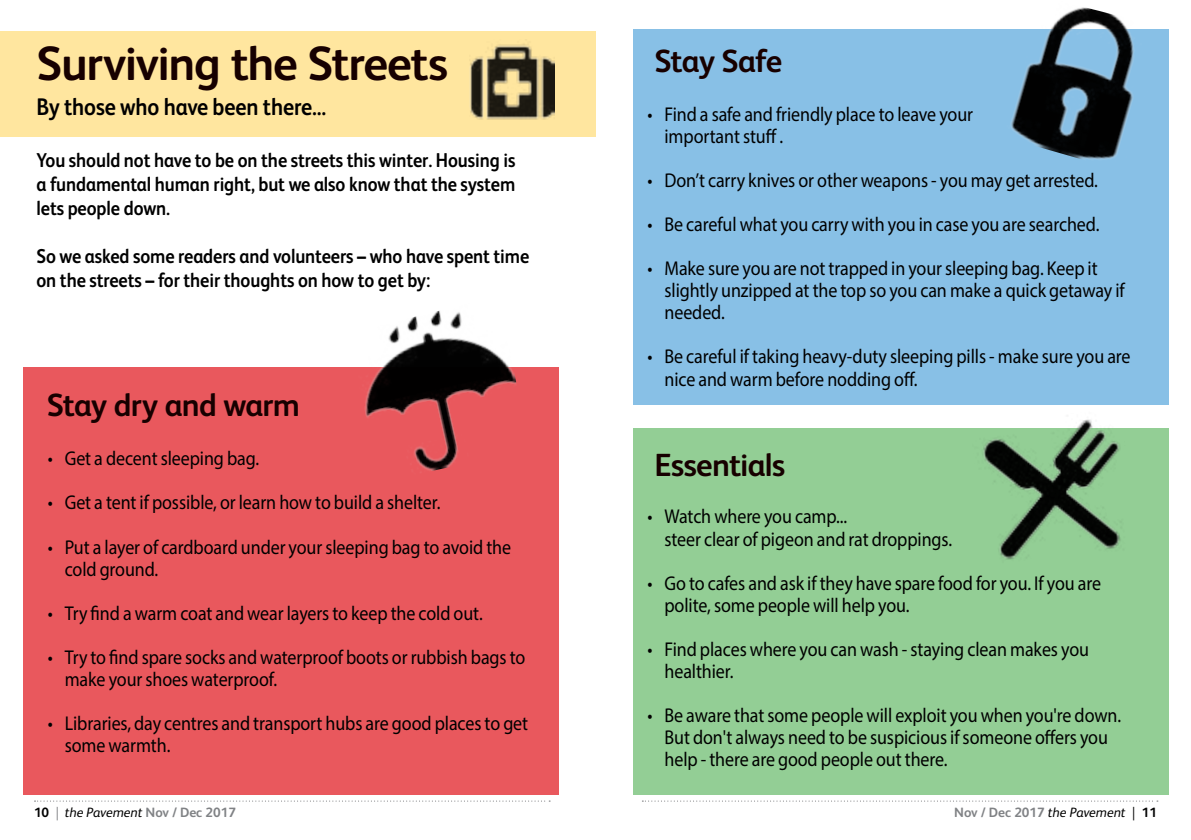
<style>
.page{position:relative;width:1191px;height:840px;background:#fff}
.page>*{position:absolute;margin:0;border:0;box-sizing:border-box;transform-origin:0 0}
.t1{font:700 48px "FS Albert";letter-spacing:-.03em;color:#170000}
.t2{font:700 32px "FS Albert";letter-spacing:-.025em;color:#170000}
.t3{font:700 24px "FS Albert";letter-spacing:-.005em;color:#000;scale:.9 1}
.t4{font:20px/22px "Myriad Pro";letter-spacing:-.005em;color:#000;scale:.9 1}
.t5{font:700 20px/24px "FS Albert";letter-spacing:-.005em;color:#000;text-align:justify;scale:.9 1}
.t6{font:italic 13.6px "FS Albert";color:#000}
.t7{font:700 13.6px "FS Albert";color:#808285}
.s1{font-weight:700;font-style:normal}
.s2{font-family:"Myriad Pro";font-style:normal;color:#808285}
.s3{font-weight:700;font-style:normal;color:#808285}
.s4{font-weight:400;font-style:italic;color:#000}
.s5{font-family:"Myriad Pro";font-weight:400;color:#000}
.s6{color:#000}
</style>
<div class="page">
<div style="left:0;top:31px;width:595px;height:105px;background:#ffe69f"></div>
<div style="left:24px;top:366px;width:535px;height:428px;background:#e9585d"></div>
<div style="left:633px;top:29px;width:535px;height:375px;background:#88c0e6"></div>
<div style="left:633px;top:428px;width:535px;height:366px;background:#93ce95"></div>
<svg style="left:35px;top:800px;width:515px;height:1px"></svg>
<svg style="left:642px;top:800px;width:516px;height:1px"></svg>
<img style="left:347px;top:310px;width:182px;height:161px">
<img style="left:1011px;top:7px;width:158px;height:166px">
<img style="left:470px;top:44px;width:84px;height:76px">
<img style="left:982px;top:419px;width:139px;height:141px">
<p class="t1" style="left:36px;top:35px;width:413px">Surviving the Streets</p>
<p class="t3" style="left:36px;top:92px;width:323px">By those who have been there...</p>
<p class="t5" style="left:36px;top:148px;width:533px">You should not have to be on the streets this winter. Housing is a fundamental human right, but we also know that the system lets people down.</p>
<p class="t5" style="left:36px;top:244px;width:549px">So we asked some readers and volunteers – who have spent time on the streets – for their thoughts on how to get by:</p>
<p class="t2" style="left:47px;top:386px;width:255px">Stay dry and warm</p>
<p class="t4" style="left:48px;top:447px;width:236px">• Get a decent sleeping bag.</p>
<p class="t4" style="left:48px;top:491px;width:438px">• Get a tent if possible, or learn how to build a shelter.</p>
<p class="t4" style="left:65px;top:535px;width:497px;text-indent:-17px">• Put a layer of cardboard under your sleeping bag to avoid the cold ground.</p>
<p class="t4" style="left:48px;top:601px;width:485px">• Try find a warm coat and wear layers to keep the cold out.</p>
<p class="t4" style="left:65px;top:645px;width:513px;text-indent:-17px">• Try to find spare socks and waterproof boots or rubbish bags to make your shoes waterproof.</p>
<p class="t4" style="left:65px;top:711px;width:516px;text-indent:-17px">• Libraries, day centres and transport hubs are good places to get some warmth.</p>
<p class="t2" style="left:654px;top:43px;width:129px">Stay Safe</p>
<p class="t4" style="left:664px;top:103px;width:344px;text-indent:-17px">• Find a safe and friendly place to leave your important stuff .</p>
<p class="t4" style="left:647px;top:169px;width:502px">• Don’t carry knives or other weapons - you may get arrested.</p>
<p class="t4" style="left:647px;top:213px;width:504px">• Be careful what you carry with you in case you are searched.</p>
<p class="t4" style="left:664px;top:257px;width:513px;text-indent:-17px">• Make sure you are not trapped in your sleeping bag. Keep it slightly unzipped at the top so you can make a quick getaway if needed.</p>
<p class="t4" style="left:664px;top:345px;width:519px;text-indent:-17px">• Be careful if taking heavy-duty sleeping pills - make sure you are nice and warm before nodding off.</p>
<p class="t2" style="left:654px;top:446px;width:132px">Essentials</p>
<p class="t4" style="left:664px;top:505px;width:321px;text-indent:-17px">• Watch where you camp...<br>steer clear of pigeon and rat droppings.</p>
<p class="t4" style="left:664px;top:571px;width:486px;text-indent:-17px">• Go to cafes and ask if they have spare food for you. If you are polite, some people will help you.</p>
<p class="t4" style="left:664px;top:637px;width:473px;text-indent:-17px">• Find places where you can wash - staying clean makes you healthier.</p>
<p class="t4" style="left:664px;top:703px;width:509px;text-indent:-17px">• Be aware that some people will exploit you when you're down.<br>But don't always need to be suspicious if someone offers you help - there are good people out there.</p>
<p class="t6" style="left:34px;top:804px;width:203px"><span class="s1">10</span> <span class="s2">|</span> the Pavement <span class="s3">Nov / Dec 2017</span></p>
<p class="t7" style="left:954px;top:804px;width:204px">Nov / Dec 2017 <span class="s4">the Pavement</span> <span class="s5">|</span> <span class="s6">11</span></p>
</div>
